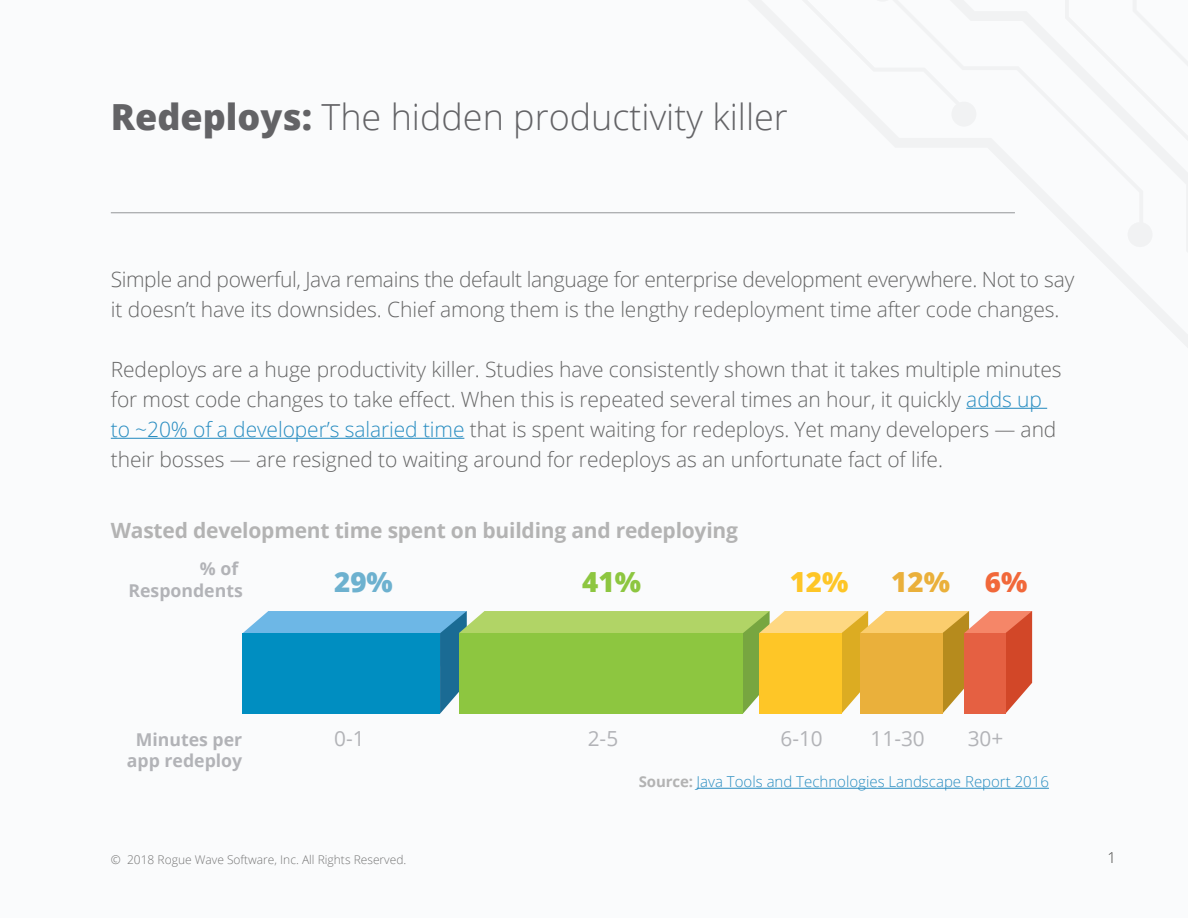
<style>
.page{position:relative;width:1188px;height:918px;background:#fafbfc}
.page>*{position:absolute;margin:0;border:0;box-sizing:border-box;transform-origin:0 0}
.t1{font:300 36px "Open Sans";color:#636366}
.t2{font:800 27.75px "Open Sans";color:#6db1cf}
.t3{font:800 27.75px "Open Sans";color:#8dc640}
.t4{font:800 27.75px "Open Sans";color:#fec627}
.t5{font:800 27.75px "Open Sans";color:#eab03b}
.t6{font:800 27.75px "Open Sans";color:#f1683a}
.t7{font:300 21px/30px "Open Sans";letter-spacing:-.005em;color:#666}
.t8{font:700 21px "Open Sans";letter-spacing:-.01em;color:#b3b3b3}
.t9{font:20.85px "Open Sans";color:#b2b3b7}
.t10{font:700 17.7px/21.1px "Open Sans";color:#b2b3b7;text-align:right}
.t11{font:300 15px "Open Sans";color:#298dc1}
.t12{font:300 15px "Open Sans";color:#3d3d3b}
.t13{font:300 12px "Open Sans";color:#757575}
.s1{font-weight:800}
.s2{color:#298dc1}
.s3{font-weight:700;color:#b3b3b3}
</style>
<div class="page">
<hr style="left:111px;top:213px;width:904px;height:1px;background:#939598">
<svg style="left:881px;top:212px;width:134px;height:2px"></svg>
<hr style="left:966px;top:408px;width:81px;height:1px;background:#298dc1">
<hr style="left:111px;top:438px;width:353px;height:1px;background:#298dc1">
<svg style="left:243px;top:611px;width:789px;height:103px;background:#8eb26c"></svg>
<div style="left:964px;top:633px;width:41px;height:81px;background:#e56042"></div>
<hr style="left:697px;top:788px;width:352px;height:1px;background:#298dc1">
<p class="t1" style="left:111px;top:92px;width:679px"><span class="s1">Redeploys:</span> The hidden productivity killer</p>
<p class="t7" style="left:111px;top:264px;width:965px">Simple and powerful, Java remains the default language for enterprise development everywhere. Not to say it doesn’t have its downsides. Chief among them is the lengthy redeployment time after code changes.</p>
<p class="t7" style="left:111px;top:354px;width:952px">Redeploys are a huge productivity killer. Studies have consistently shown that it takes multiple minutes for most code changes to take effect. When this is repeated several times an hour, it quickly <span class="s2">adds up to ~20% of a developer’s salaried time</span> that is spent waiting for redeploys. Yet many developers — and their bosses — are resigned to waiting around for redeploys as an unfortunate fact of life.</p>
<p class="t8" style="left:111px;top:516px;width:629px">Wasted development time spent on building and redeploying</p>
<p class="t10" style="left:128px;top:558px;width:116px">% of<br>Respondents</p>
<p class="t2" style="left:334px;top:561px;width:60px">29%</p>
<p class="t3" style="left:582px;top:561px;width:60px">41%</p>
<p class="t4" style="left:790px;top:561px;width:60px">12%</p>
<p class="t5" style="left:891px;top:561px;width:60px">12%</p>
<p class="t6" style="left:985px;top:561px;width:44px">6%</p>
<p class="t10" style="left:127px;top:728px;width:117px;text-align:center">Minutes per app redeploy</p>
<p class="t9" style="left:334px;top:724px;width:32px">0-1</p>
<p class="t9" style="left:588px;top:724px;width:32px">2-5</p>
<p class="t9" style="left:780px;top:724px;width:44px">6-10</p>
<p class="t9" style="left:871px;top:724px;width:56px">11-30</p>
<p class="t9" style="left:968px;top:724px;width:37px">30+</p>
<p class="t11" style="left:639px;top:771px;width:412px"><span class="s3">Source:</span> Java Tools and Technologies Landscape Report 2016</p>
<p class="t13" style="left:111px;top:851px;width:297px">© 2018 Rogue Wave Software, Inc. All Rights Reserved.</p>
<p class="t12" style="left:1107px;top:847px;width:10px">1</p>
</div>
